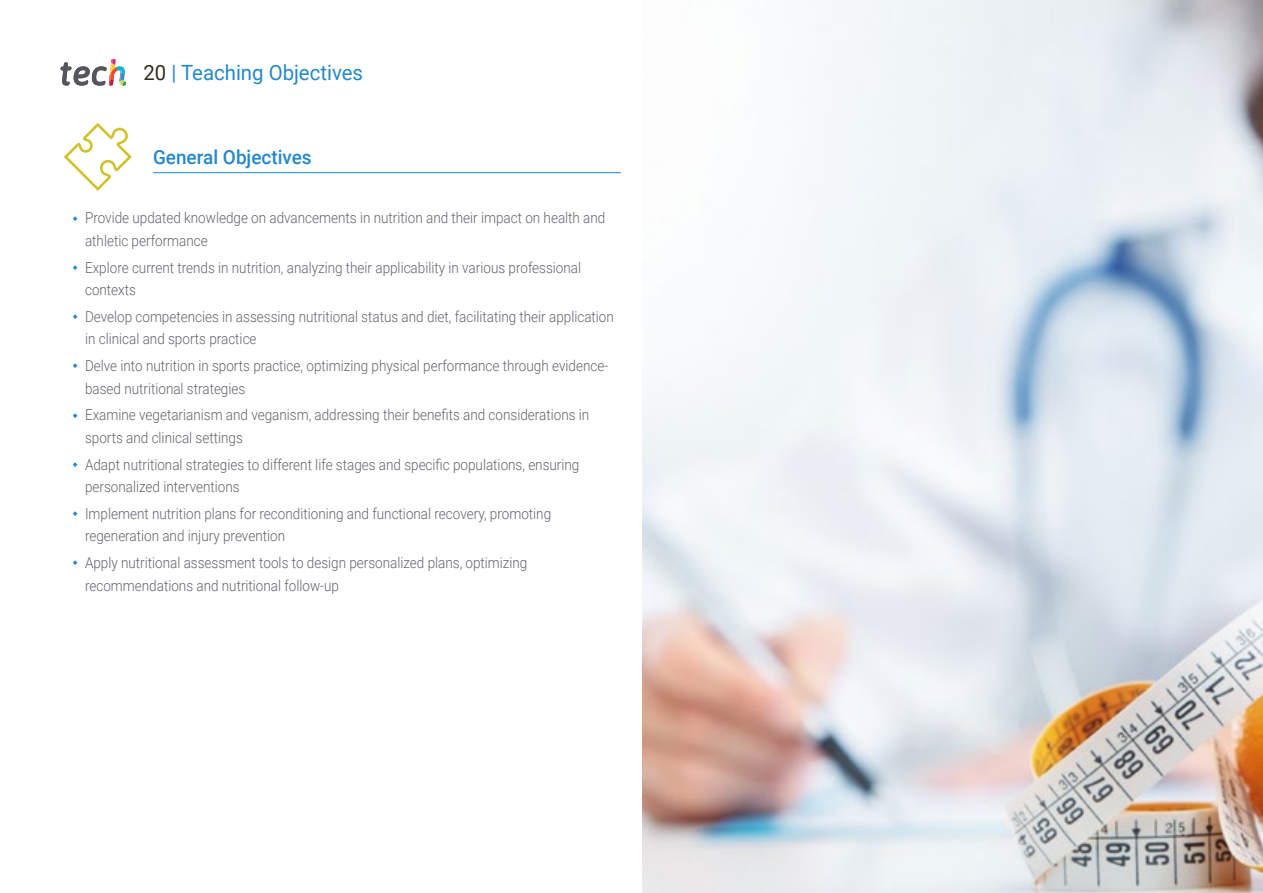
<style>
.page{position:relative;width:1263px;height:893px;background:#fff}
.page>*{position:absolute;margin:0;border:0;box-sizing:border-box;transform-origin:0 0}
.t1{font:21px "Roboto";color:#2488c9}
.t2{font:500 19.5px "Roboto";color:#2488c9}
.t3{font:300 15px/22.5px "Roboto";color:#61646a;scale:.9 1}
.s1{color:#312e20}
</style>
<div class="page">
<hr style="left:153px;top:172px;width:468px;height:1px;background:#2488c9">
<svg style="left:64px;top:123px;width:68px;height:68px"></svg>
<img style="left:642px;top:0;width:621px;height:893px">
<svg style="left:61px;top:59px;width:65px;height:27px"></svg>
<h1 class="t1" style="left:144px;top:57px;width:221px"><span class="s1">20</span> | Teaching Objectives</h1>
<h2 class="t2" style="left:153px;top:144px;width:160px">General Objectives</h2>
<p class="t3" style="left:85px;top:206px;width:580px">Provide updated knowledge on advancements in nutrition and their impact on health and athletic performance</p>
<p class="t3" style="left:85px;top:255px;width:553px">Explore current trends in nutrition, analyzing their applicability in various professional contexts</p>
<p class="t3" style="left:85px;top:305px;width:589px">Develop competencies in assessing nutritional status and diet, facilitating their application in clinical and sports practice</p>
<p class="t3" style="left:85px;top:354px;width:583px">Delve into nutrition in sports practice, optimizing physical performance through evidence&shy;based nutritional strategies</p>
<p class="t3" style="left:85px;top:403px;width:562px">Examine vegetarianism and veganism, addressing their benefits and considerations in sports and clinical settings</p>
<p class="t3" style="left:85px;top:452px;width:551px">Adapt nutritional strategies to different life stages and specific populations, ensuring personalized interventions</p>
<p class="t3" style="left:85px;top:502px;width:519px">Implement nutrition plans for reconditioning and functional recovery, promoting regeneration and injury prevention</p>
<p class="t3" style="left:85px;top:551px;width:493px">Apply nutritional assessment tools to design personalized plans, optimizing recommendations and nutritional follow-up</p>
</div>
